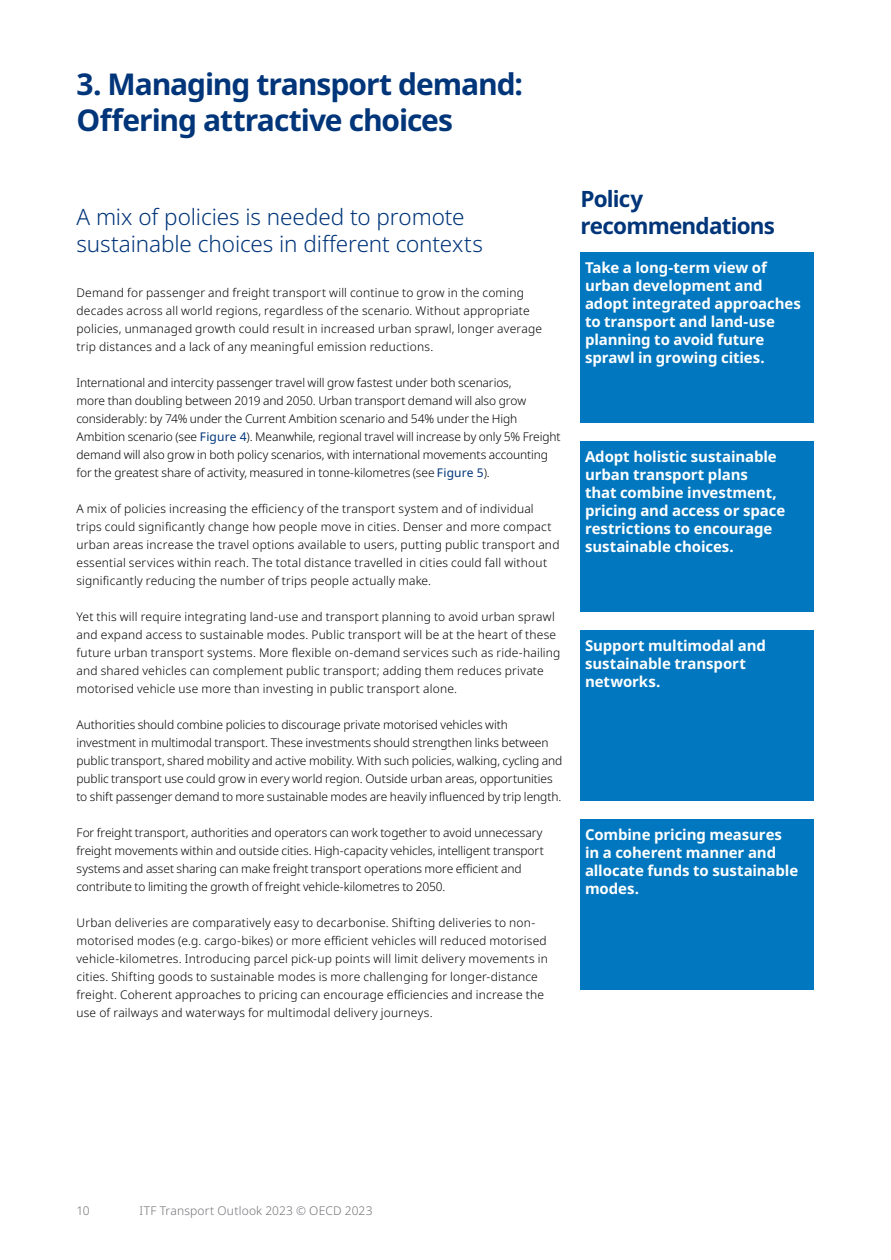
<style>
.page{position:relative;width:891px;height:1260px;background:#fff}
.page>*{position:absolute;margin:0;border:0;box-sizing:border-box;transform-origin:0 0}
.Main_-_H1_-_Pos{font:700 30px/36px "Noto Sans";letter-spacing:-.035em;color:#003579}
.Teaser_-_Pos{font:300 22.5px/27px "Noto Sans";letter-spacing:-.005em;color:#003579}
.Main_-_H2_-_Pos{font:700 22.5px/27px "Noto Sans";letter-spacing:-.035em;color:#003579}
.Card_-_Title_-_S_-_N{font:700 15px/18px "Noto Sans";letter-spacing:-.005em;color:#fff}
.Body_-_Paragraph_-_P{font:300 12px/18px "Noto Sans";letter-spacing:.01em;color:#000}
.Body_-_Paragraph_-_P-2{font:300 12px/18px "Noto Sans";letter-spacing:-.01em;color:#000}
.t1{font:300 12px "Noto Sans";letter-spacing:.015em;color:#727176}
.s1{font-weight:400;color:#003579}
</style>
<div class="page">
<div style="left:580px;top:630px;width:234px;height:171px;background:#0077be"></div>
<div style="left:580px;top:819px;width:234px;height:171px;background:#0077be"></div>
<div style="left:580px;top:441px;width:234px;height:171px;background:#0077be"></div>
<div style="left:580px;top:252px;width:234px;height:171px;background:#0077be"></div>
<p class="Main_-_H1_-_Pos" style="left:76px;top:67px;width:448px">3. Managing transport demand:<br>Offering attractive choices</p>
<p class="Teaser_-_Pos" style="left:76px;top:204px;width:408px">A mix of policies is needed to promote sustainable choices in different contexts</p>
<p class="Body_-_Paragraph_-_P" style="left:76px;top:284px;width:467px">Demand for passenger and freight transport will continue to grow in the coming decades across all world regions, regardless of the scenario. Without appropriate policies, unmanaged growth could result in increased urban sprawl, longer average trip distances and a lack of any meaningful emission reductions.</p>
<p class="Body_-_Paragraph_-_P-2" style="left:76px;top:374px;width:486px">International and intercity passenger travel will grow fastest under both scenarios,<br>more than doubling between 2019 and 2050. Urban transport demand will also grow considerably: by 74% under the Current Ambition scenario and 54% under the High Ambition scenario (see <span class="s1">Figure 4</span>). Meanwhile, regional travel will increase by only 5% Freight demand will also grow in both policy scenarios, with international movements accounting for the greatest share of activity, measured in tonne-kilometres (see <span class="s1">Figure 5</span>).</p>
<p class="Body_-_Paragraph_-_P" style="left:76px;top:500px;width:485px">A mix of policies increasing the efficiency of the transport system and of individual trips could significantly change how people move in cities. Denser and more compact urban areas increase the travel options available to users, putting public transport and essential services within reach. The total distance travelled in cities could fall without significantly reducing the number of trips people actually make.</p>
<p class="Body_-_Paragraph_-_P" style="left:76px;top:608px;width:485px">Yet this will require integrating land-use and transport planning to avoid urban sprawl and expand access to sustainable modes. Public transport will be at the heart of these future urban transport systems. More flexible on-demand services such as ride-hailing and shared vehicles can complement public transport; adding them reduces private motorised vehicle use more than investing in public transport alone.</p>
<p class="Body_-_Paragraph_-_P-2" style="left:76px;top:716px;width:487px">Authorities should combine policies to discourage private motorised vehicles with investment in multimodal transport. These investments should strengthen links between public transport, shared mobility and active mobility. With such policies, walking, cycling and public transport use could grow in every world region. Outside urban areas, opportunities to shift passenger demand to more sustainable modes are heavily influenced by trip length.</p>
<p class="Body_-_Paragraph_-_P-2" style="left:76px;top:824px;width:469px">For freight transport, authorities and operators can work together to avoid unnecessary freight movements within and outside cities. High-capacity vehicles, intelligent transport systems and asset sharing can make freight transport operations more efficient and contribute to limiting the growth of freight vehicle-kilometres to 2050.</p>
<p class="Body_-_Paragraph_-_P" style="left:76px;top:914px;width:473px">Urban deliveries are comparatively easy to decarbonise. Shifting deliveries to non&shy;motorised modes (e.g. cargo-bikes) or more efficient vehicles will reduced motorised vehicle-kilometres. Introducing parcel pick-up points will limit delivery movements in cities. Shifting goods to sustainable modes is more challenging for longer-distance freight. Coherent approaches to pricing can encourage efficiencies and increase the use of railways and waterways for multimodal delivery journeys.</p>
<p class="Main_-_H2_-_Pos" style="left:580px;top:186px;width:196px">Policy recommendations</p>
<p class="Card_-_Title_-_S_-_N" style="left:585px;top:258px;width:217px">Take a long-term view of urban development and adopt integrated approaches to transport and land-use planning to avoid future sprawl in growing cities.</p>
<p class="Card_-_Title_-_S_-_N" style="left:585px;top:447px;width:202px">Adopt holistic sustainable urban transport plans<br>that combine investment, pricing and access or space restrictions to encourage sustainable choices.</p>
<p class="Card_-_Title_-_S_-_N" style="left:585px;top:636px;width:182px">Support multimodal and sustainable transport networks.</p>
<p class="Card_-_Title_-_S_-_N" style="left:585px;top:825px;width:215px">Combine pricing measures in a coherent manner and allocate funds to sustainable modes.</p>
<p class="t1" style="left:76px;top:1202px;width:15px">10</p>
<p class="t1" style="left:140px;top:1202px;width:235px">ITF Transport Outlook 2023 © OECD 2023</p>
</div>
